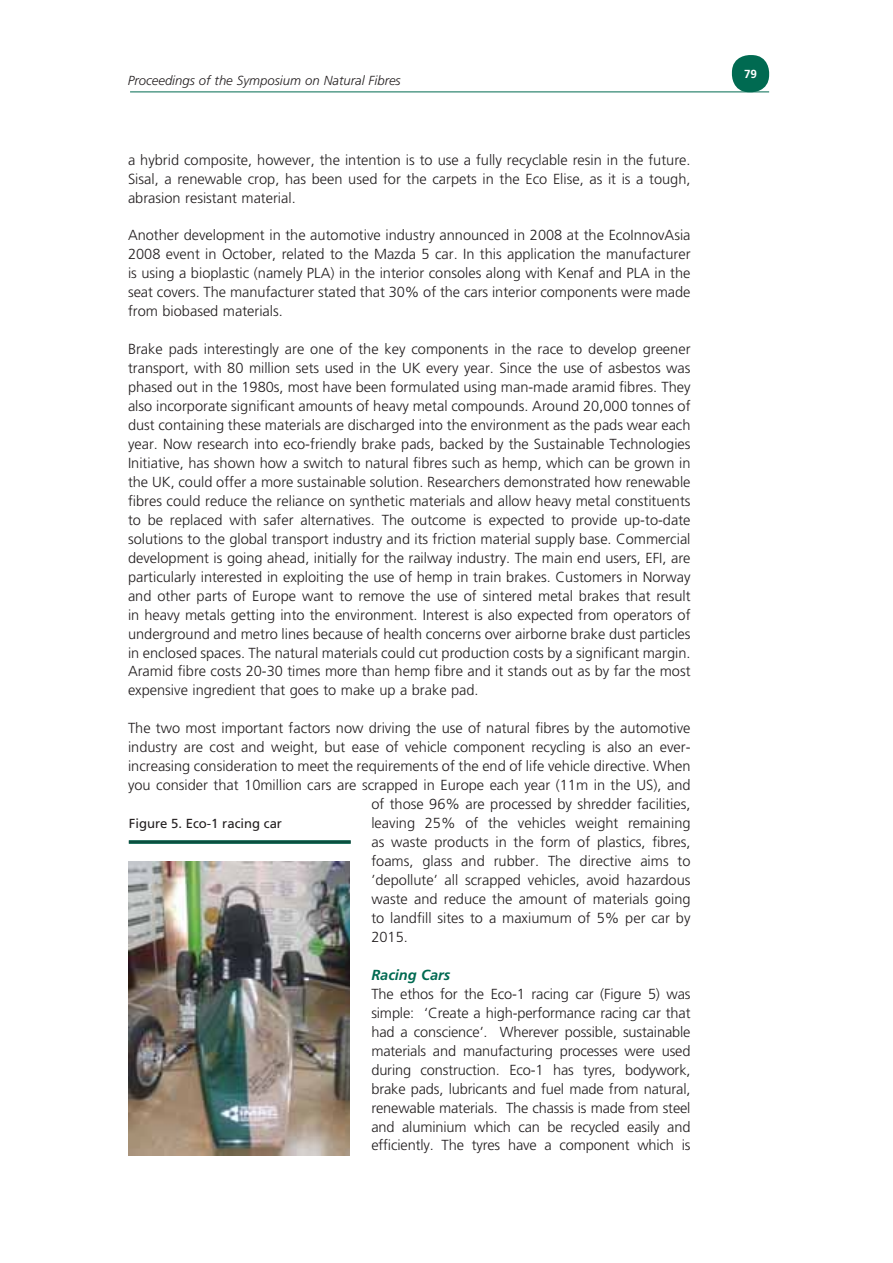
<style>
.page{position:relative;width:893px;height:1263px;background:#fff}
.page>*{position:absolute;margin:0;border:0;box-sizing:border-box;transform-origin:0 0}
.t1{font:300 14.55px/18.9px "Frutiger LT Std";color:#231f20;text-align:justify}
.t2{font:italic 700 14.55px "Frutiger LT Std";color:#006a51}
.t3{font:italic 300 13.2px "Frutiger LT Std";color:#231f20}
.t4{font:13.2px "Frutiger LT Std";color:#231f20}
.t5{font:700 11.7px "Frutiger LT Std";color:#fff}
</style>
<div class="page">
<hr style="left:130px;top:92px;width:639px;height:1px;background:#006a51">
<div style="left:732px;top:55px;width:37px;height:37px;background:#006a51;border-radius:18px"></div>
<img style="left:129px;top:861px;width:221px;height:294px">
<hr style="left:129px;top:841px;width:221px;height:1px;background:#006a51">
<hr style="left:129px;top:842px;width:221px;height:1px;background:#006a51">
<hr style="left:129px;top:843px;width:221px;height:1px;background:#006a51">
<p class="t3" style="left:128px;top:75px;width:274px">Proceedings of the Symposium on Natural Fibres</p>
<p class="t1" style="left:128px;top:151px;width:564px">a hybrid composite, however, the intention is to use a fully recyclable resin in the future.<br>Sisal, a renewable crop, has been used for the carpets in the Eco Elise, as it is a tough, abrasion resistant material.</p>
<p class="t1" style="left:128px;top:227px;width:564px">Another development in the automotive industry announced in 2008 at the EcoInnovAsia 2008 event in October, related to the Mazda 5 car. In this application the manufacturer is using a bioplastic (namely PLA) in the interior consoles along with Kenaf and PLA in the seat covers. The manufacturer stated that 30% of the cars interior components were made from biobased materials.</p>
<p class="t1" style="left:128px;top:340px;width:564px">Brake pads interestingly are one of the key components in the race to develop greener transport, with 80 million sets used in the UK every year. Since the use of asbestos was phased out in the 1980s, most have been formulated using man-made aramid fibres. They also incorporate significant amounts of heavy metal compounds. Around 20,000 tonnes of dust containing these materials are discharged into the environment as the pads wear each year. Now research into eco-friendly brake pads, backed by the Sustainable Technologies Initiative, has shown how a switch to natural fibres such as hemp, which can be grown in the UK, could offer a more sustainable solution. Researchers demonstrated how renewable fibres could reduce the reliance on synthetic materials and allow heavy metal constituents to be replaced with safer alternatives. The outcome is expected to provide up-to-date solutions to the global transport industry and its friction material supply base. Commercial development is going ahead, initially for the railway industry. The main end users, EFI, are particularly interested in exploiting the use of hemp in train brakes. Customers in Norway and other parts of Europe want to remove the use of sintered metal brakes that result in heavy metals getting into the environment. Interest is also expected from operators of underground and metro lines because of health concerns over airborne brake dust particles in enclosed spaces. The natural materials could cut production costs by a significant margin.<br>Aramid fibre costs 20-30 times more than hemp fibre and it stands out as by far the most expensive ingredient that goes to make up a brake pad.</p>
<p class="t1" style="left:128px;top:720px;width:564px">The two most important factors now driving the use of natural fibres by the automotive</p>
<p class="t1" style="left:128px;top:739px;width:564px">industry are cost and weight, but ease of vehicle component recycling is also an ever-</p>
<p class="t1" style="left:128px;top:758px;width:564px">increasing consideration to meet the requirements of the end of life vehicle directive. When</p>
<p class="t1" style="left:128px;top:776px;width:564px">you consider that 10million cars are scrapped in Europe each year (11m in the US), and</p>
<p class="t1" style="left:371px;top:795px;width:321px">of those 96% are processed by shredder facilities,</p>
<p class="t1" style="left:371px;top:814px;width:321px">leaving 25% of the vehicles weight remaining</p>
<p class="t1" style="left:371px;top:833px;width:321px">as waste products in the form of plastics, fibres,</p>
<p class="t1" style="left:371px;top:852px;width:321px">foams, glass and rubber. The directive aims to</p>
<p class="t1" style="left:371px;top:871px;width:321px">’depollute’ all scrapped vehicles, avoid hazardous</p>
<p class="t1" style="left:371px;top:890px;width:321px">waste and reduce the amount of materials going</p>
<p class="t1" style="left:371px;top:909px;width:321px">to landfill sites to a maxiumum of 5% per car by</p>
<p class="t1" style="left:371px;top:928px;width:38px">2015.</p>
<p class="t2" style="left:371px;top:968px;width:80px">Racing Cars</p>
<p class="t1" style="left:371px;top:985px;width:321px">The ethos for the Eco-1 racing car (Figure 5) was simple: ‘Create a high-performance racing car that had a conscience’. Wherever possible, sustainable materials and manufacturing processes were used during construction. Eco-1 has tyres, bodywork, brake pads, lubricants and fuel made from natural, renewable materials. The chassis is made from steel and aluminium which can be recycled easily and efficiently. The tyres have a component which is</p>
<p class="t4" style="left:129px;top:818px;width:155px">Figure 5. Eco-1 racing car</p>
<p class="t5" style="left:744px;top:69px;width:14px">79</p>
</div>
